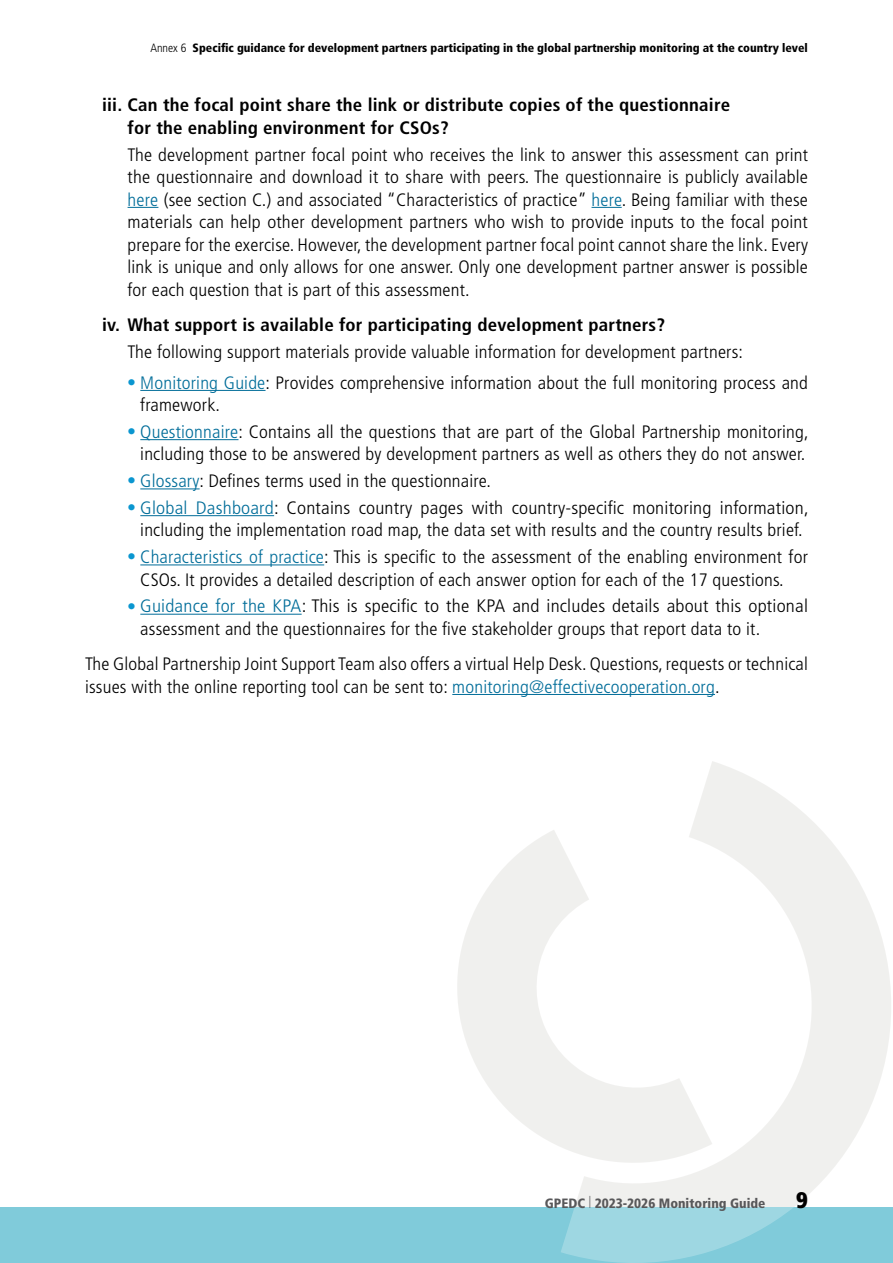
<style>
.page{position:relative;width:893px;height:1263px;background:#fff}
.page>*{position:absolute;margin:0;border:0;box-sizing:border-box;transform-origin:0 0}
.t1{font:900 condensed 22.5px "Frutiger LT Std";color:#000}
.t2{font:300 condensed 18px/22.5px "Frutiger LT Std";letter-spacing:.01em;color:#000;scale:1.05 1}
.t3{font:300 condensed 18px/22.5px "Frutiger LT Std";letter-spacing:.01em;color:#000;text-align:center;scale:1.08 1}
.t4{font:300 condensed 18px/22.5px "Frutiger LT Std";letter-spacing:.01em;color:#000;scale:1.04 1}
.t5{font:700 condensed 18px/22.5px "Frutiger LT Std";letter-spacing:.01em;color:#000;scale:1.05 1}
.t6{font:900 condensed 13.5px "Frutiger LT Std";color:#58585a}
.t7{font:900 condensed 12px "Frutiger LT Std";color:#000}
.s1{font-weight:300}
.s2{color:#006d99}
.s3{font-weight:900;font-stretch:normal;font-size:16.5px;color:#0a96d0}
</style>
<div class="page">
<div style="left:0;top:1208px;width:893px;height:55px;background:#80cbda"></div>
<svg style="left:457px;top:830px;width:104px;height:317px;fill:#f0f0ee"></svg>
<svg style="left:561px;top:761px;width:332px;height:502px"></svg>
<hr style="left:128px;top:207px;width:30px;height:1px;background:#006d99">
<hr style="left:591px;top:207px;width:31px;height:1px;background:#006d99">
<hr style="left:140px;top:390px;width:126px;height:1px;background:#006d99">
<hr style="left:140px;top:439px;width:98px;height:1px;background:#006d99">
<hr style="left:140px;top:488px;width:60px;height:1px;background:#006d99">
<hr style="left:140px;top:515px;width:134px;height:1px;background:#006d99">
<hr style="left:140px;top:564px;width:184px;height:1px;background:#006d99">
<hr style="left:140px;top:614px;width:162px;height:1px;background:#006d99">
<hr style="left:452px;top:694px;width:263px;height:1px;background:#006d99">
<p class="t7" style="left:150px;top:40px;width:659px"><span class="s1">Annex 6</span> Specific guidance for development partners participating in the global partnership monitoring at the country level</p>
<p class="t5" style="left:128px;top:94px;width:575px;text-indent:-26px">iii. Can the focal point share the link or distribute copies of the questionnaire for the enabling environment for CSOs?</p>
<p class="t2" style="left:128px;top:143px;width:649px;text-align:justify">The development partner focal point who receives the link to answer this assessment can print the questionnaire and download it to share with peers. The questionnaire is publicly available <span class="s2">here</span> (see section C.) and associated “Characteristics of practice” <span class="s2">here</span>. Being familiar with these materials can help other development partners who wish to provide inputs to the focal point prepare for the exercise. However, the development partner focal point cannot share the link. Every link is unique and only allows for one answer. Only one development partner answer is possible for each question that is part of this assessment.</p>
<p class="t5" style="left:102px;top:313px;width:538px">iv. What support is available for participating development partners?</p>
<p class="t2" style="left:128px;top:340px;width:588px">The following support materials provide valuable information for development partners:</p>
<p class="t2" style="left:140px;top:371px;width:637px;text-indent:-13px"><span class="s3">•</span> <span class="s2">Monitoring Guide</span>: Provides comprehensive information about the full monitoring process and framework.</p>
<p class="t2" style="left:128px;top:421px;width:650px;text-align:center"><span class="s3">•</span> <span class="s2">Questionnaire</span>: Contains all the questions that are part of the Global Partnership monitoring, including those to be answered by development partners as well as others they do not answer.</p>
<p class="t2" style="left:128px;top:470px;width:348px"><span class="s3">•</span> <span class="s2">Glossary</span>: Defines terms used in the questionnaire.</p>
<p class="t3" style="left:128px;top:497px;width:632px"><span class="s3">•</span> <span class="s2">Global Dashboard</span>: Contains country pages with country-specific monitoring information, including the implementation road map, the data set with results and the country results brief.</p>
<p class="t2" style="left:140px;top:546px;width:637px;text-indent:-13px"><span class="s3">•</span> <span class="s2">Characteristics of practice</span>: This is specific to the assessment of the enabling environment for<br>CSOs. It provides a detailed description of each answer option for each of the 17 questions.</p>
<p class="t3" style="left:140px;top:595px;width:620px;text-align:left;text-indent:-13px"><span class="s3">•</span> <span class="s2">Guidance for the KPA</span>: This is specific to the KPA and includes details about this optional assessment and the questionnaires for the five stakeholder groups that report data to it.</p>
<p class="t4" style="left:85px;top:653px;width:697px">The Global Partnership Joint Support Team also offers a virtual Help Desk. Questions, requests or technical issues with the online reporting tool can be sent to: <span class="s2">monitoring@effectivecooperation.org</span>.</p>
<p class="t6" style="left:545px;top:1195px;width:222px">GPEDC <sup>|</sup> 2023-2026 Monitoring Guide</p>
<p class="t1" style="left:796px;top:1186px;width:13px">9</p>
</div>
